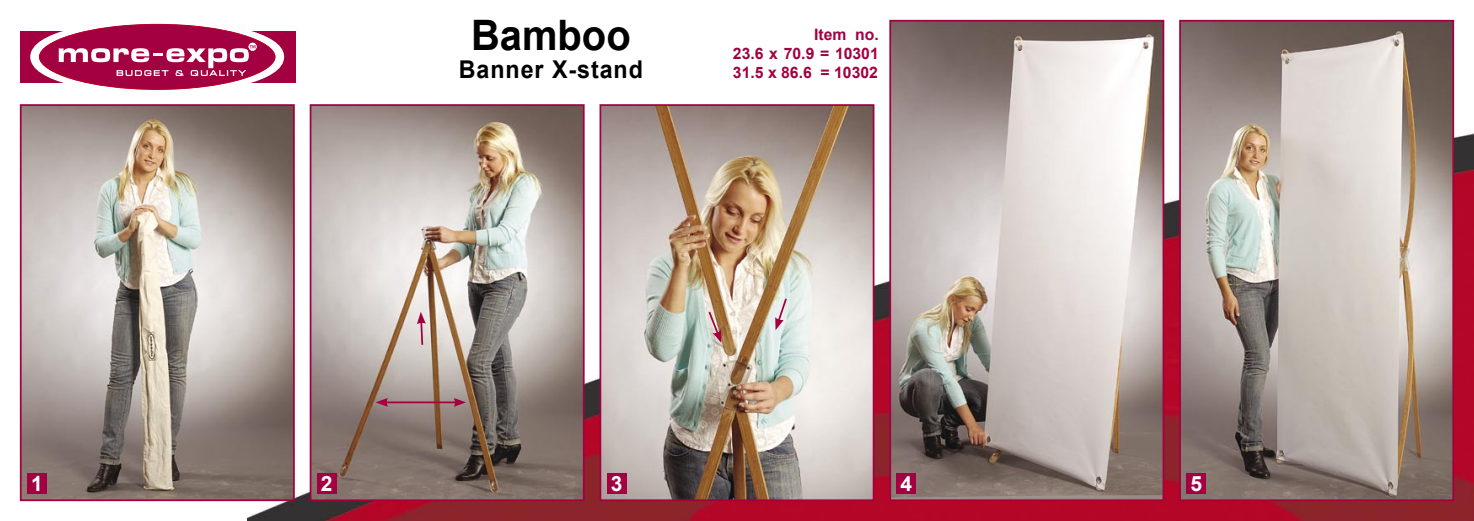
<style>
.page{position:relative;width:1474px;height:521px;background:#fff}
.page>*{position:absolute;margin:0;border:0;box-sizing:border-box;transform-origin:0 0}
.t1{font:700 42px "Arial";color:#000;scale:.95 1}
.t2{font:700 24.5px "Arial";letter-spacing:.04em;color:#000;scale:.95 1}
.t3{font:700 21px "Arial";color:#fff}
.t4{font:700 15.75px/18.9px "Arial";color:#a20041;text-align:justify}
</style>
<div class="page">
<img style="left:247px;top:115px;width:1226px;height:406px">
<img style="left:23px;top:107px;width:269px;height:391px">
<div style="left:20px;top:104px;width:275px;height:397px;border:2px solid #a20041"></div>
<img style="left:892px;top:23px;width:269px;height:475px">
<div style="left:889px;top:20px;width:275px;height:481px;border:2px solid #a20041"></div>
<img style="left:313px;top:107px;width:268px;height:391px">
<div style="left:310px;top:104px;width:274px;height:397px;border:2px solid #a20041"></div>
<img style="left:1182px;top:23px;width:268px;height:475px">
<div style="left:1179px;top:20px;width:274px;height:481px;border:2px solid #a20041"></div>
<img style="left:602px;top:107px;width:269px;height:391px">
<div style="left:599px;top:104px;width:275px;height:397px;border:2px solid #a20041"></div>
<div style="left:20px;top:31px;width:275px;height:51px;background:#a20041"></div>
<svg style="left:30px;top:23px;width:254px;height:67px"></svg>
<div style="left:27px;top:474px;width:19px;height:20px;background:#a20041"></div>
<div style="left:317px;top:474px;width:19px;height:20px;background:#a20041"></div>
<div style="left:607px;top:474px;width:19px;height:20px;background:#a20041"></div>
<div style="left:896px;top:474px;width:19px;height:20px;background:#a20041"></div>
<div style="left:1186px;top:474px;width:19px;height:20px;background:#a20041"></div>
<hr style="left:385px;top:401px;width:71px;height:2px;background:#a20041">
<svg style="left:375px;top:398px;width:13px;height:9px"></svg>
<svg style="left:454px;top:398px;width:12px;height:9px"></svg>
<svg style="left:771px;top:297px;width:17px;height:35px"></svg>
<svg style="left:707px;top:310px;width:18px;height:34px"></svg>
<svg style="left:416px;top:311px;width:10px;height:36px"></svg>
<p class="t1" style="left:471px;top:8px;width:169px">Bamboo</p>
<p class="t2" style="left:459px;top:54px;width:195px">Banner X-stand</p>
<p class="t4" style="left:733px;top:26px;width:147px;text-indent:81px">Item no.<br>23.6 x 70.9 = 10301<br>31.5 x 86.6 = 10302</p>
<p class="t3" style="left:31px;top:470px;width:13px">1</p>
<p class="t3" style="left:321px;top:470px;width:13px">2</p>
<p class="t3" style="left:610px;top:470px;width:13px">3</p>
<p class="t3" style="left:900px;top:470px;width:13px">4</p>
<p class="t3" style="left:1190px;top:470px;width:13px">5</p>
</div>
